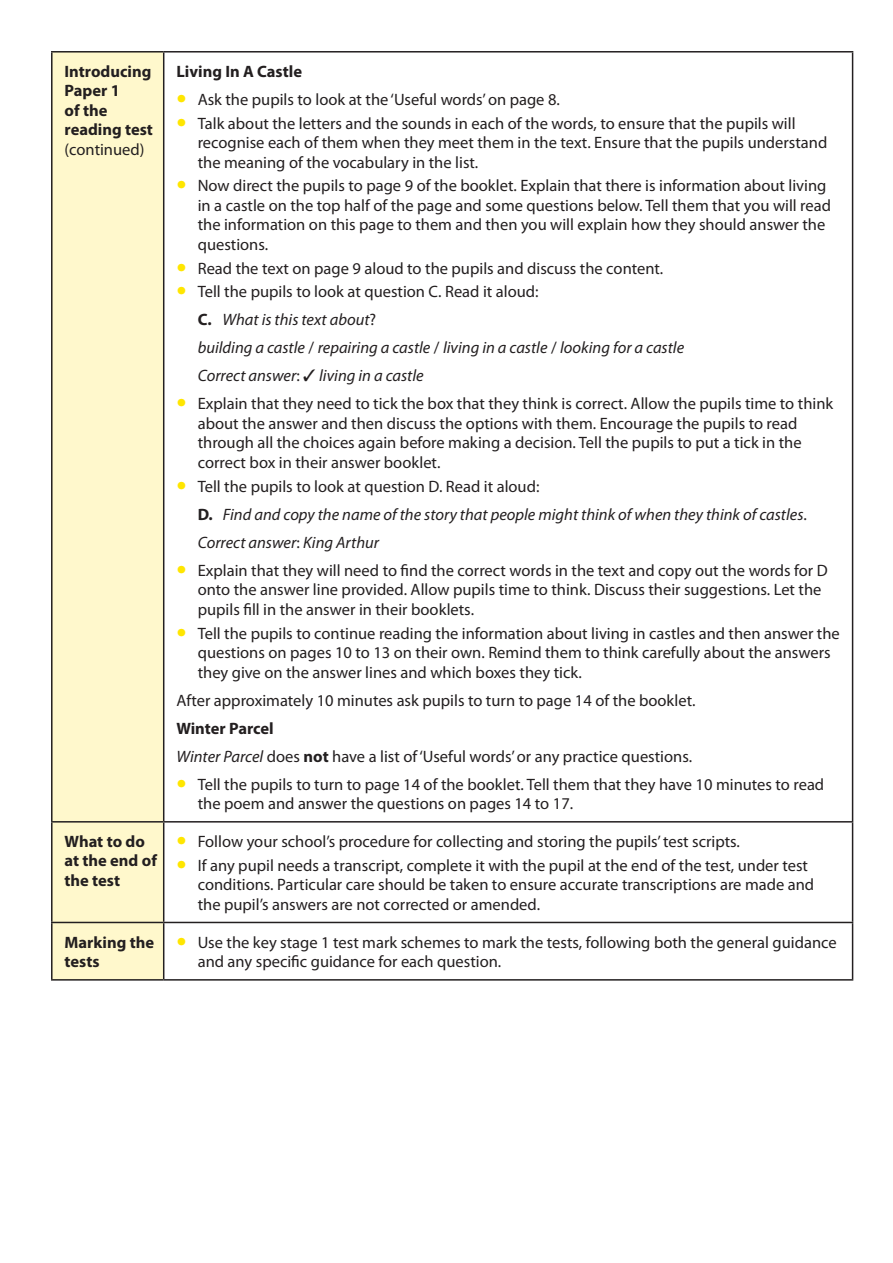
<style>
.page{position:relative;width:893px;height:1263px;background:#fff}
.page>*{position:absolute;margin:0;border:0;box-sizing:border-box;transform-origin:0 0}
.Table_body_LEFT{font:16.5px/19.5px "Myriad Pro";color:#231f20}
.Table_body_LEFT-2{font:italic 16.5px "Myriad Pro";color:#231f20}
.Table_body_LEFT-3{font:700 16.5px/19.5px "Myriad Pro";color:#231f20}
.s1{font-weight:400}
.s2{font-size:36px;color:#ffe600}
.s3{font-weight:700;font-style:normal}
.s4{font-style:normal}
.s5{font-style:italic}
.s6{font-weight:700}
</style>
<div class="page">
<div style="left:53px;top:53px;width:110px;height:926px;background:#fff8cc"></div>
<hr style="left:51px;top:51px;width:113px;height:2px;background:#231f20">
<hr style="left:51px;top:53px;width:2px;height:768px;background:#231f20">
<hr style="left:164px;top:51px;width:689px;height:2px;background:#231f20">
<hr style="left:163px;top:53px;width:1px;height:768px;background:#231f20">
<hr style="left:852px;top:53px;width:1px;height:768px;background:#231f20">
<hr style="left:51px;top:821px;width:113px;height:1px;background:#231f20">
<hr style="left:51px;top:822px;width:2px;height:100px;background:#231f20">
<hr style="left:164px;top:821px;width:689px;height:1px;background:#231f20">
<hr style="left:163px;top:822px;width:1px;height:100px;background:#231f20">
<hr style="left:852px;top:822px;width:1px;height:100px;background:#231f20">
<hr style="left:51px;top:922px;width:113px;height:1px;background:#231f20">
<hr style="left:51px;top:923px;width:2px;height:56px;background:#231f20">
<hr style="left:164px;top:922px;width:689px;height:1px;background:#231f20">
<hr style="left:163px;top:923px;width:1px;height:56px;background:#231f20">
<hr style="left:852px;top:923px;width:1px;height:56px;background:#231f20">
<hr style="left:51px;top:979px;width:113px;height:1px;background:#231f20">
<hr style="left:164px;top:979px;width:689px;height:1px;background:#231f20">
<p class="Table_body_LEFT-3" style="left:65px;top:61px;width:90px">Introducing<br>Paper 1<br>of the reading test <span class="s1">(continued)</span></p>
<p class="Table_body_LEFT-3" style="left:176px;top:61px;width:127px">Living In A Castle</p>
<p class="Table_body_LEFT" style="left:176px;top:89px;width:385px"><span class="s2">•</span> Ask the pupils to look at the ‘Useful words’ on page 8.</p>
<p class="Table_body_LEFT" style="left:198px;top:113px;width:631px;text-indent:-21px"><span class="s2">•</span> Talk about the letters and the sounds in each of the words, to ensure that the pupils will recognise each of them when they meet them in the text. Ensure that the pupils understand the meaning of the vocabulary in the list.</p>
<p class="Table_body_LEFT" style="left:198px;top:176px;width:635px;text-indent:-21px"><span class="s2">•</span> Now direct the pupils to page 9 of the booklet. Explain that there is information about living in a castle on the top half of the page and some questions below. Tell them that you will read the information on this page to them and then you will explain how they should answer the questions.</p>
<p class="Table_body_LEFT" style="left:176px;top:258px;width:488px"><span class="s2">•</span> Read the text on page 9 aloud to the pupils and discuss the content.</p>
<p class="Table_body_LEFT" style="left:176px;top:282px;width:364px"><span class="s2">•</span> Tell the pupils to look at question C. Read it aloud:</p>
<p class="Table_body_LEFT-2" style="left:198px;top:310px;width:180px"><span class="s3">C.</span> What is this text about<span class="s4">?</span></p>
<p class="Table_body_LEFT-2" style="left:198px;top:338px;width:488px">building a castle <span class="s4">/</span> repairing a castle <span class="s4">/</span> living in a castle <span class="s4">/</span> looking for a castle</p>
<p class="Table_body_LEFT-2" style="left:198px;top:366px;width:227px">Correct answer<span class="s4">:</span> ✓ living in a castle</p>
<p class="Table_body_LEFT" style="left:198px;top:394px;width:637px;text-indent:-21px"><span class="s2">•</span> Explain that they need to tick the box that they think is correct. Allow the pupils time to think about the answer and then discuss the options with them. Encourage the pupils to read through all the choices again before making a decision. Tell the pupils to put a tick in the correct box in their answer booklet.</p>
<p class="Table_body_LEFT" style="left:176px;top:476px;width:364px"><span class="s2">•</span> Tell the pupils to look at question D. Read it aloud:</p>
<p class="Table_body_LEFT-2" style="left:198px;top:504px;width:611px"><span class="s3">D.</span> Find and copy the name of the story that people might think of when they think of castles<span class="s4">.</span></p>
<p class="Table_body_LEFT-2" style="left:198px;top:532px;width:183px">Correct answer<span class="s4">:</span> King Arthur</p>
<p class="Table_body_LEFT" style="left:198px;top:560px;width:632px;text-indent:-21px"><span class="s2">•</span> Explain that they will need to find the correct words in the text and copy out the words for D onto the answer line provided. Allow pupils time to think. Discuss their suggestions. Let the pupils fill in the answer in their booklets.</p>
<p class="Table_body_LEFT" style="left:198px;top:623px;width:644px;text-indent:-21px"><span class="s2">•</span> Tell the pupils to continue reading the information about living in castles and then answer the questions on pages 10 to 13 on their own. Remind them to think carefully about the answers they give on the answer lines and which boxes they tick.</p>
<p class="Table_body_LEFT" style="left:176px;top:690px;width:521px">After approximately 10 minutes ask pupils to turn to page 14 of the booklet.</p>
<p class="Table_body_LEFT-3" style="left:176px;top:718px;width:99px">Winter Parcel</p>
<p class="Table_body_LEFT" style="left:176px;top:746px;width:517px"><span class="s5">Winter Parcel</span> does <span class="s6">not</span> have a list of ‘Useful words’ or any practice questions.</p>
<p class="Table_body_LEFT" style="left:198px;top:774px;width:628px;text-indent:-21px"><span class="s2">•</span> Tell the pupils to turn to page 14 of the booklet. Tell them that they have 10 minutes to read the poem and answer the questions on pages 14 to 17.</p>
<p class="Table_body_LEFT-3" style="left:65px;top:831px;width:94px">What to do at the end of the test</p>
<p class="Table_body_LEFT" style="left:176px;top:831px;width:565px"><span class="s2">•</span> Follow your school’s procedure for collecting and storing the pupils’ test scripts.</p>
<p class="Table_body_LEFT" style="left:198px;top:855px;width:618px;text-indent:-21px"><span class="s2">•</span> If any pupil needs a transcript, complete it with the pupil at the end of the test, under test conditions. Particular care should be taken to ensure accurate transcriptions are made and the pupil’s answers are not corrected or amended.</p>
<p class="Table_body_LEFT-3" style="left:65px;top:932px;width:91px">Marking the tests</p>
<p class="Table_body_LEFT" style="left:198px;top:932px;width:640px;text-indent:-21px"><span class="s2">•</span> Use the key stage 1 test mark schemes to mark the tests, following both the general guidance and any specific guidance for each question.</p>
</div>
